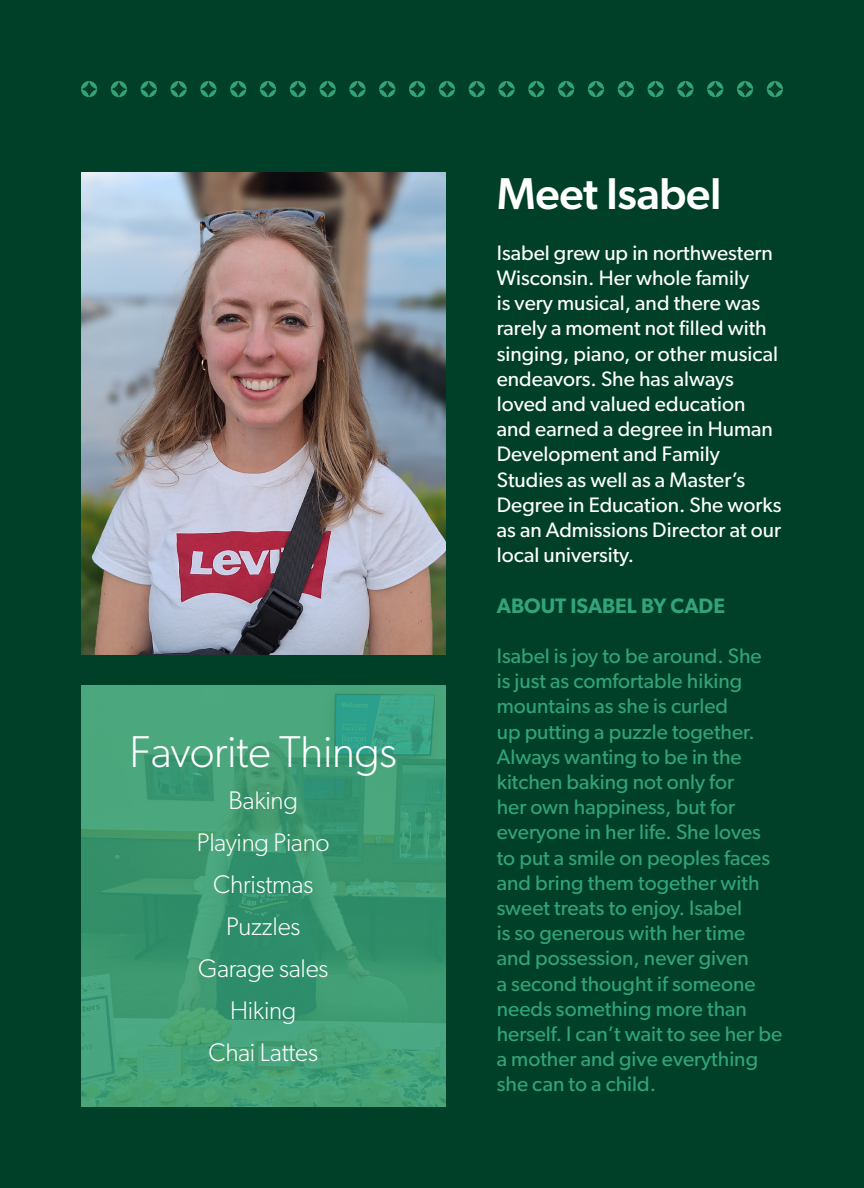
<style>
.page{position:relative;width:864px;height:1188px;background:#004028}
.page>*{position:absolute;margin:0;border:0;box-sizing:border-box;transform-origin:0 0}
.t1{font:300 44.7px "Gibson";letter-spacing:-.01em;color:#fff}
.t2{font:500 44.7px "Gibson";letter-spacing:-.01em;color:#fff}
.t3{font:300 25.5px "Gibson";letter-spacing:-.01em;color:#fff}
.t4{font:21px/25.2px "Gibson";color:#33a479}
.t5{font:21px/25.2px "Gibson";color:#fff}
.t6{font:600 21px "Gibson";color:#33a479}
</style>
<div class="page">
<svg style="left:81px;top:81px;width:16px;height:16px"></svg>
<svg style="left:111px;top:81px;width:16px;height:16px"></svg>
<svg style="left:141px;top:81px;width:16px;height:16px"></svg>
<svg style="left:170px;top:81px;width:17px;height:16px"></svg>
<svg style="left:200px;top:81px;width:16px;height:16px"></svg>
<svg style="left:230px;top:81px;width:16px;height:16px"></svg>
<svg style="left:260px;top:81px;width:16px;height:16px"></svg>
<svg style="left:290px;top:81px;width:16px;height:16px"></svg>
<svg style="left:320px;top:81px;width:16px;height:16px"></svg>
<svg style="left:349px;top:81px;width:17px;height:16px"></svg>
<svg style="left:379px;top:81px;width:16px;height:16px"></svg>
<svg style="left:409px;top:81px;width:16px;height:16px"></svg>
<svg style="left:439px;top:81px;width:16px;height:16px"></svg>
<svg style="left:469px;top:81px;width:16px;height:16px"></svg>
<svg style="left:498px;top:81px;width:17px;height:16px"></svg>
<svg style="left:528px;top:81px;width:16px;height:16px"></svg>
<svg style="left:558px;top:81px;width:16px;height:16px"></svg>
<svg style="left:588px;top:81px;width:16px;height:16px"></svg>
<svg style="left:618px;top:81px;width:16px;height:16px"></svg>
<svg style="left:648px;top:81px;width:16px;height:16px"></svg>
<svg style="left:677px;top:81px;width:17px;height:16px"></svg>
<svg style="left:707px;top:81px;width:16px;height:16px"></svg>
<svg style="left:737px;top:81px;width:16px;height:16px"></svg>
<svg style="left:767px;top:81px;width:16px;height:16px"></svg>
<img style="left:81px;top:173px;width:365px;height:482px">
<svg style="left:81px;top:686px;width:365px;height:421px;background:#3e9c74"></svg>
<p class="t1" style="left:130px;top:725px;width:269px">Favorite Things</p>
<p class="t3" style="left:229px;top:785px;width:71px">Baking</p>
<p class="t3" style="left:197px;top:827px;width:134px">Playing Piano</p>
<p class="t3" style="left:213px;top:869px;width:102px">Christmas</p>
<p class="t3" style="left:226px;top:911px;width:76px">Puzzles</p>
<p class="t3" style="left:198px;top:953px;width:132px">Garage sales</p>
<p class="t3" style="left:230px;top:995px;width:68px">Hiking</p>
<p class="t3" style="left:209px;top:1037px;width:111px">Chai Lattes</p>
<p class="t2" style="left:497px;top:166px;width:226px">Meet Isabel</p>
<p class="t5" style="left:497px;top:240px;width:286px">Isabel grew up in northwestern<br>Wisconsin. Her whole family<br>is very musical, and there was rarely a moment not filled with singing, piano, or other musical endeavors. She has always loved and valued education and earned a degree in Human<br>Development and Family<br>Studies as well as a Master’s<br>Degree in Education. She works as an Admissions Director at our local university.</p>
<p class="t6" style="left:497px;top:593px;width:230px">ABOUT ISABEL BY CADE</p>
<p class="t4" style="left:497px;top:643px;width:287px">Isabel is joy to be around. She<br>is just as comfortable hiking mountains as she is curled<br>up putting a puzzle together.<br>Always wanting to be in the kitchen baking not only for<br>her own happiness, but for everyone in her life. She loves to put a smile on peoples faces and bring them together with sweet treats to enjoy. Isabel<br>is so generous with her time and possession, never given<br>a second thought if someone needs something more than herself. I can’t wait to see her be a mother and give everything she can to a child.</p>
</div>
